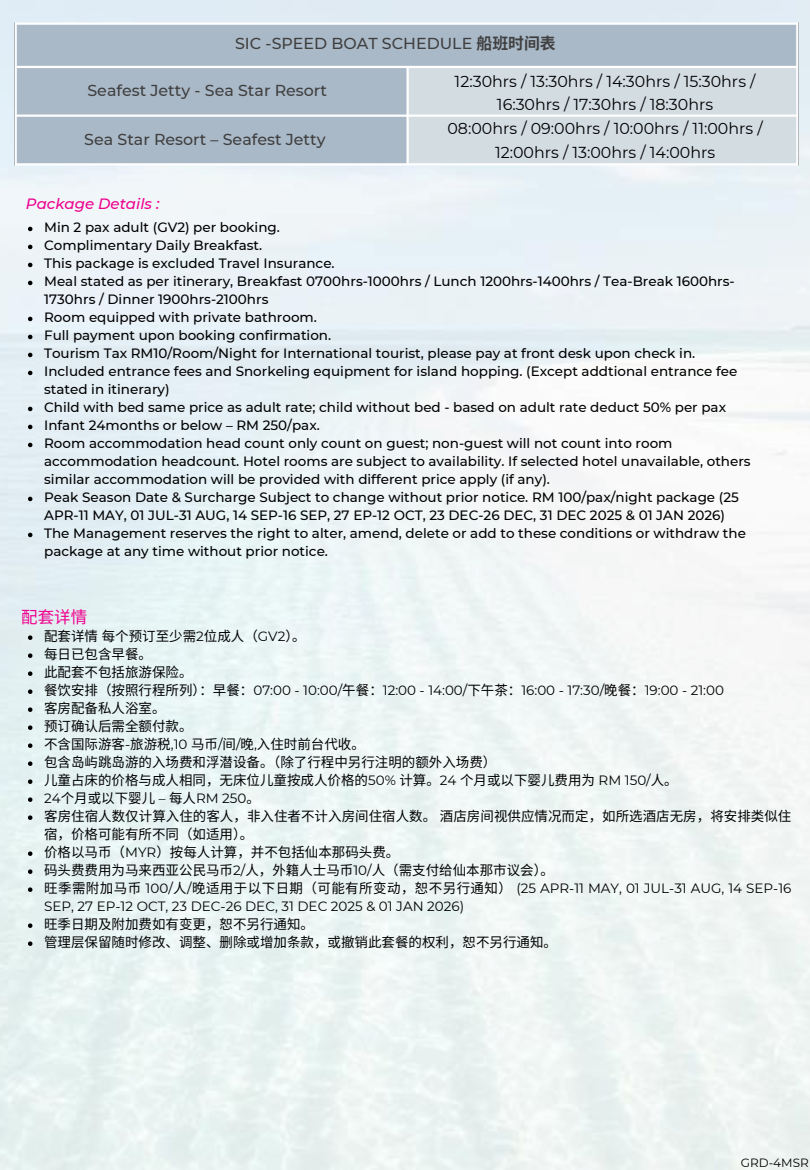
<style>
.page{position:relative;width:810px;height:1170px;background:#fff}
.page>*{position:absolute;margin:0;border:0;box-sizing:border-box;transform-origin:0 0}
.t1{font:16.5px "Noto Sans CJ Ksc";color:#ee008e}
.t2{font:15.9px/23.7px "Montserrat";color:#000;text-align:center}
.t3{font:500 15.9px "Montserrat";color:#404040}
.t4{font:italic 500 15px "Montserrat";color:#ee008e}
.t5{font:500 13.5px/18px "Montserrat";color:#000}
.t6{font:13.5px/18px "Noto Sans CJ Ksc";color:#000}
.t7{font:13.5px/18px "Montserrat";color:#000}
.t8{font:12px "Montserrat";color:#000}
.s1{font-family:"Noto Sans CJ Ksc";font-weight:700}
.s2{font-family:"Montserrat"}
.s3{font-family:"Noto Sans CJ Ksc"}
</style>
<div class="page">
<img style="left:8px;top:15px;width:797px;height:158px">
<svg style="left:28px;top:635px;width:4px;height:5px"></svg>
<svg style="left:28px;top:653px;width:4px;height:5px"></svg>
<svg style="left:28px;top:671px;width:4px;height:5px"></svg>
<svg style="left:28px;top:689px;width:4px;height:5px"></svg>
<svg style="left:28px;top:707px;width:4px;height:5px"></svg>
<svg style="left:28px;top:725px;width:4px;height:5px"></svg>
<svg style="left:28px;top:743px;width:4px;height:5px"></svg>
<svg style="left:28px;top:761px;width:4px;height:5px"></svg>
<svg style="left:28px;top:779px;width:4px;height:5px"></svg>
<svg style="left:28px;top:797px;width:4px;height:5px"></svg>
<svg style="left:28px;top:815px;width:4px;height:5px"></svg>
<svg style="left:28px;top:851px;width:4px;height:5px"></svg>
<svg style="left:28px;top:869px;width:4px;height:5px"></svg>
<svg style="left:28px;top:887px;width:4px;height:5px"></svg>
<svg style="left:28px;top:923px;width:4px;height:5px"></svg>
<svg style="left:28px;top:941px;width:4px;height:5px"></svg>
<svg style="left:28px;top:227px;width:4px;height:4px"></svg>
<svg style="left:28px;top:245px;width:4px;height:4px"></svg>
<svg style="left:28px;top:263px;width:4px;height:4px"></svg>
<svg style="left:28px;top:281px;width:4px;height:4px"></svg>
<svg style="left:28px;top:317px;width:4px;height:4px"></svg>
<svg style="left:28px;top:335px;width:4px;height:4px"></svg>
<svg style="left:28px;top:353px;width:4px;height:4px"></svg>
<svg style="left:28px;top:371px;width:4px;height:4px"></svg>
<svg style="left:28px;top:407px;width:4px;height:4px"></svg>
<svg style="left:28px;top:425px;width:4px;height:4px"></svg>
<svg style="left:28px;top:443px;width:4px;height:4px"></svg>
<svg style="left:28px;top:497px;width:4px;height:4px"></svg>
<svg style="left:28px;top:533px;width:4px;height:4px"></svg>
<p class="t3" style="left:235px;top:33px;width:322px">SIC -SPEED BOAT SCHEDULE <span class="s1">船班时间表</span></p>
<h1 class="t3" style="left:87px;top:81px;width:241px">Seafest Jetty - Sea Star Resort</h1>
<h2 class="t2" style="left:447px;top:69px;width:317px">12:30hrs / 13:30hrs / 14:30hrs / 15:30hrs / 16:30hrs / 17:30hrs / 18:30hrs<br>08:00hrs / 09:00hrs / 10:00hrs / 11:00hrs / 12:00hrs / 13:00hrs / 14:00hrs</h2>
<h2 class="t3" style="left:84px;top:129px;width:243px">Sea Star Resort – Seafest Jetty</h2>
<p class="t4" style="left:26px;top:195px;width:135px">Package Details :</p>
<p class="t5" style="left:44px;top:218px;width:237px">Min 2 pax adult (GV2) per booking.</p>
<p class="t5" style="left:44px;top:236px;width:220px">Complimentary Daily Breakfast.</p>
<p class="t5" style="left:44px;top:254px;width:292px">This package is excluded Travel Insurance.</p>
<p class="t5" style="left:44px;top:272px;width:692px">Meal stated as per itinerary, Breakfast 0700hrs-1000hrs / Lunch 1200hrs-1400hrs / Tea-Break 1600hrs-<br>1730hrs / Dinner 1900hrs-2100hrs</p>
<p class="t5" style="left:44px;top:308px;width:274px">Room equipped with private bathroom.</p>
<p class="t5" style="left:44px;top:326px;width:289px">Full payment upon booking confirmation.</p>
<p class="t5" style="left:44px;top:344px;width:653px">Tourism Tax RM10/Room/Night for International tourist, please pay at front desk upon check in.</p>
<p class="t5" style="left:44px;top:362px;width:695px">Included entrance fees and Snorkeling equipment for island hopping. (Except addtional entrance fee stated in itinerary)</p>
<p class="t5" style="left:44px;top:398px;width:684px">Child with bed same price as adult rate; child without bed - based on adult rate deduct 50% per pax</p>
<p class="t5" style="left:44px;top:416px;width:277px">Infant 24months or below – RM 250/pax.</p>
<p class="t5" style="left:44px;top:434px;width:708px">Room accommodation head count only count on guest; non-guest will not count into room accommodation headcount. Hotel rooms are subject to availability. If selected hotel unavailable, others similar accommodation will be provided with different price apply (if any).</p>
<p class="t5" style="left:44px;top:488px;width:696px">Peak Season Date &amp; Surcharge Subject to change without prior notice. RM 100/pax/night package (25<br>APR-11 MAY, 01 JUL-31 AUG, 14 SEP-16 SEP, 27 EP-12 OCT, 23 DEC-26 DEC, 31 DEC 2025 &amp; 01 JAN 2026)</p>
<p class="t5" style="left:44px;top:524px;width:703px">The Management reserves the right to alter, amend, delete or add to these conditions or withdraw the package at any time without prior notice.</p>
<h3 class="t1" style="left:21px;top:604px;width:67px">配套详情</h3>
<h2 class="t6" style="left:44px;top:626px;width:263px">配套详情每个预订至少需<span class="s2">2</span>位成人（<span class="s2">GV2</span>）。</h2>
<p class="t6" style="left:44px;top:644px;width:110px">每日已包含早餐。</p>
<p class="t6" style="left:44px;top:662px;width:150px">此配套不包括旅游保险。</p>
<p class="t7" style="left:44px;top:681px;width:681px"><span class="s3">餐饮安排（按照行程所列）：早餐：</span>07:00 - 10:00/<span class="s3">午餐：</span>12:00 - 14:00/<span class="s3">下午茶：</span>16:00 - 17:30/<span class="s3">晚餐：</span>19:00 - 21:00</p>
<p class="t6" style="left:44px;top:698px;width:123px">客房配备私人浴室。</p>
<p class="t6" style="left:44px;top:716px;width:150px">预订确认后需全额付款。</p>
<p class="t6" style="left:44px;top:734px;width:322px">不含国际游客<span class="s2">-</span>旅游税<span class="s2">,10</span> 马币<span class="s2">/</span>间<span class="s2">/</span>晚<span class="s2">,</span>入住时前台代收。</p>
<p class="t6" style="left:44px;top:752px;width:454px">包含岛屿跳岛游的入场费和浮潜设备。（除了行程中另行注明的额外入场费）</p>
<p class="t6" style="left:44px;top:770px;width:635px">⼉童占床的价格与成⼈相同，⽆床位⼉童按成⼈价格的<span class="s2">50%</span> 计算。<span class="s2">24</span> 个⽉或以下婴⼉费⽤为 <span class="s2">RM 150/</span>⼈。</p>
<p class="t6" style="left:44px;top:788px;width:217px"><span class="s2">24</span>个月或以下婴儿 <span class="s2">–</span> 每人<span class="s2">RM 250</span>。</p>
<p class="t6" style="left:44px;top:806px;width:749px">客房住宿人数仅计算入住的客人，非入住者不计入房间住宿人数。酒店房间视供应情况而定，如所选酒店无房，将安排类似住宿，价格可能有所不同（如适用）。</p>
<p class="t6" style="left:44px;top:842px;width:357px">价格以马币（<span class="s2">MYR</span>）按每人计算，并不包括仙本那码头费。</p>
<p class="t6" style="left:44px;top:860px;width:511px">码头费费用为马来西亚公民马币<span class="s2">2/</span>人，外籍人士马币<span class="s2">10/</span>人（需支付给仙本那市议会）。</p>
<p class="t7" style="left:44px;top:879px;width:749px"><span class="s3">旺季需附加马币</span> 100/<span class="s3">人</span>/<span class="s3">晚适用于以下日期（可能有所变动，恕不另行通知）</span> (25 APR-11 MAY, 01 JUL-31 AUG, 14 SEP-16<br>SEP, 27 EP-12 OCT, 23 DEC-26 DEC, 31 DEC 2025 &amp; 01 JAN 2026)</p>
<h3 class="t6" style="left:44px;top:914px;width:272px">旺季日期及附加费如有变更，恕不另行通知。</h3>
<p class="t6" style="left:44px;top:932px;width:515px">管理层保留随时修改、调整、删除或增加条款，或撤销此套餐的权利，恕不另行通知。</p>
<p class="t8" style="left:741px;top:1155px;width:69px">GRD-4MSR</p>
</div>
